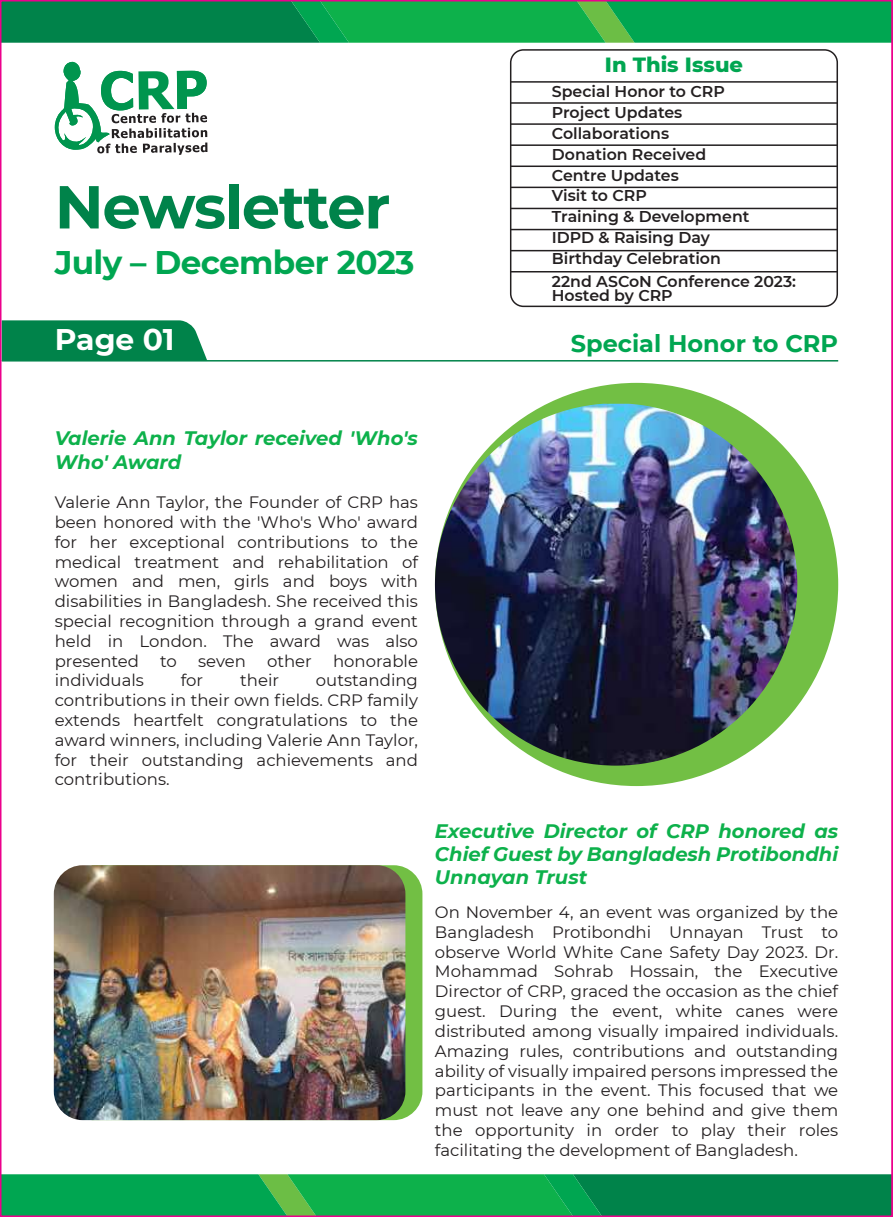
<style>
.page{position:relative;width:893px;height:1217px;background:#fff}
.page>*{position:absolute;margin:0;border:0;box-sizing:border-box;transform-origin:0 0}
.t1{font:700 60.45px "Montserrat";letter-spacing:-.02em;color:#00834a}
.t2{font:700 32.7px "Montserrat";letter-spacing:-.02em;color:#00a651}
.t3{font:700 29.85px "Montserrat";letter-spacing:-.005em;color:#fff}
.t4{font:700 24px "Montserrat";color:#00a651}
.t5{font:800 21px "Montserrat";color:#00a651}
.t6{font:italic 700 19.5px/23.4px "Montserrat";color:#0db14b}
.t7{font:16.5px/19.8px "Montserrat";color:#231f20;text-align:justify}
.t8{font:600 15.6px/20.9px "Montserrat";color:#231f20}
</style>
<div class="page">
<img style="left:1px;top:0;width:892px;height:1216px">
<h1 class="t1" style="left:55px;top:163px;width:337px">Newsletter</h1>
<h2 class="t2" style="left:55px;top:238px;width:361px">July – December 2023</h2>
<p class="t5" style="left:605px;top:49px;width:140px">In This Issue</p>
<p class="t8" style="left:552px;top:81px;width:199px">Special Honor to CRP<br>Project Updates<br>Collaborations<br>Donation Received<br>Centre Updates<br>Visit to CRP<br>Training &amp; Development<br>IDPD &amp; Raising Day<br>Birthday Celebration</p>
<p class="t8" style="left:552px;top:273px;width:246px;line-height:14.9px">22nd ASCoN Conference 2023:<br>Hosted by CRP</p>
<h3 class="t3" style="left:55px;top:318px;width:121px">Page 01</h3>
<h3 class="t4" style="left:570px;top:326px;width:269px">Special Honor to CRP</h3>
<p class="t6" style="left:55px;top:425px;width:365px">Valerie Ann Taylor received 'Who's<br>Who' Award</p>
<p class="t7" style="left:55px;top:492px;width:365px">Valerie Ann Taylor, the Founder of CRP has been honored with the 'Who's Who' award for her exceptional contributions to the medical treatment and rehabilitation of women and men, girls and boys with disabilities in Bangladesh. She received this special recognition through a grand event held in London. The award was also presented</p>
<p class="t7" style="left:160px;top:650px;width:18px">to</p>
<p class="t7" style="left:198px;top:650px;width:49px">seven</p>
<p class="t7" style="left:267px;top:650px;width:46px">other</p>
<p class="t7" style="left:333px;top:650px;width:86px">honorable</p>
<p class="t7" style="left:55px;top:670px;width:91px">individuals</p>
<p class="t7" style="left:181px;top:670px;width:24px">for</p>
<p class="t7" style="left:240px;top:670px;width:40px">their</p>
<p class="t7" style="left:55px;top:670px;width:365px;text-indent:261px">outstanding contributions in their own fields. CRP family extends heartfelt congratulations to the award winners, including Valerie Ann Taylor, for their outstanding achievements and contributions.</p>
<p class="t6" style="left:435px;top:818px;width:405px;text-align:justify">Executive Director of CRP honored as Chief Guest by Bangladesh Protibondhi Unnayan Trust</p>
<p class="t7" style="left:435px;top:901px;width:405px">On November 4, an event was organized by the Bangladesh Protibondhi Unnayan Trust to observe World White Cane Safety Day 2023. Dr.<br>Mohammad Sohrab Hossain, the Executive Director of CRP, graced the occasion as the chief guest. During the event, white canes were distributed among visually impaired individuals.<br>Amazing rules, contributions and outstanding ability of visually impaired persons impressed the participants in the event. This focused that we must not leave any one behind and give them the opportunity in order to play their roles facilitating the development of Bangladesh.</p>
</div>
